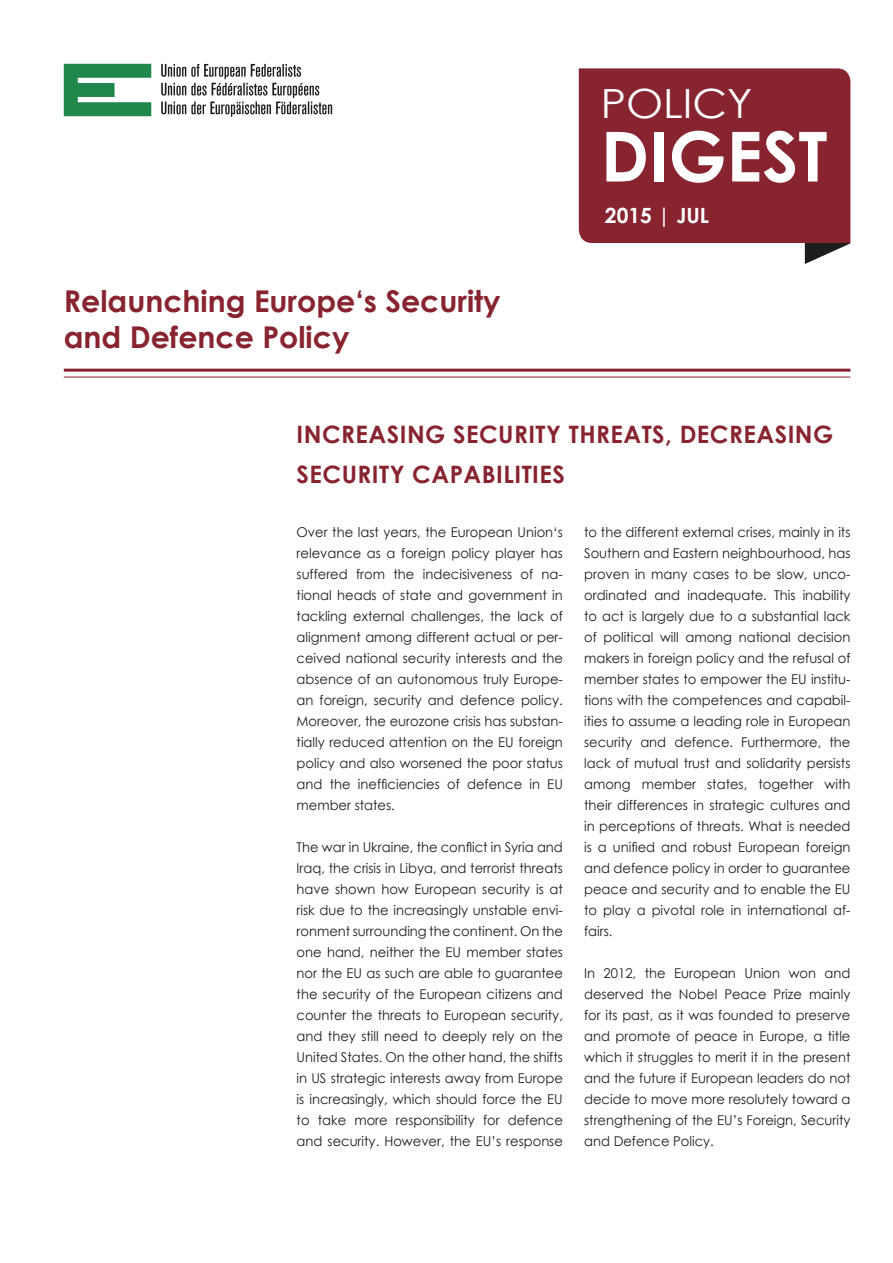
<style>
.page{position:relative;width:893px;height:1263px;background:#fff}
.page>*{position:absolute;margin:0;border:0;box-sizing:border-box;transform-origin:0 0}
.t1{font:700 69.15px "Century Gothic";color:#fff}
.t2{font:40.35px "Century Gothic";color:#fff;scale:1.06 1}
.t3{font:700 30px/36px "Century Gothic";color:#882330}
.Headline{font:700 24px/40.5px "Century Gothic";letter-spacing:.02em;color:#882330}
.t4{font:700 21px "Century Gothic";color:#fff}
.running_text{font:13.5px/21px "Century Gothic";color:#1d1d1b;text-align:justify}
</style>
<div class="page">
<hr style="left:64px;top:377px;width:786px;height:1px;background:#882330">
<hr style="left:64px;top:369px;width:786px;height:3px;background:#882330">
<svg style="left:64px;top:64px;width:87px;height:52px"></svg>
<svg style="left:161px;top:64px;width:171px;height:53px"></svg>
<svg style="left:805px;top:243px;width:45px;height:21px"></svg>
<div style="left:579px;top:68px;width:271px;height:175px;background:#882330"></div>
<p class="t3" style="left:64px;top:282px;width:438px">Relaunching Europe‘s Security and Defence Policy</p>
<p class="t2" style="left:601px;top:75px;width:145px">POLICY</p>
<p class="t1" style="left:601px;top:104px;width:228px">DIGEST</p>
<p class="t4" style="left:605px;top:199px;width:106px">2015 | JUL</p>
<p class="Headline" style="left:297px;top:412px;width:538px">INCREASING SECURITY THREATS, DECREASING<br>SECURITY CAPABILITIES</p>
<p class="running_text" style="left:297px;top:521px;width:268px">Over the last years, the European Union‘s relevance as a foreign policy player has suffered from the indecisiveness of na&shy;tional heads of state and government in tackling external challenges, the lack of alignment among different actual or per&shy;ceived national security interests and the absence of an autonomous truly Europe&shy;an foreign, security and defence policy.<br>Moreover, the eurozone crisis has substan&shy;tially reduced attention on the EU foreign policy and also worsened the poor status and the inefficiencies of defence in EU member states.</p>
<p class="running_text" style="left:297px;top:836px;width:268px">The war in Ukraine, the conflict in Syria and Iraq, the crisis in Libya, and terrorist threats have shown how European security is at risk due to the increasingly unstable envi&shy;ronment surrounding the continent. On the one hand, neither the EU member states nor the EU as such are able to guarantee the security of the European citizens and counter the threats to European security, and they still need to deeply rely on the United States. On the other hand, the shifts in US strategic interests away from Europe is increasingly, which should force the EU to take more responsibility for defence and security. However, the EU’s response</p>
<p class="running_text" style="left:584px;top:521px;width:268px">to the different external crises, mainly in its Southern and Eastern neighbourhood, has proven in many cases to be slow, unco&shy;ordinated and inadequate. This inability to act is largely due to a substantial lack of political will among national decision makers in foreign policy and the refusal of member states to empower the EU institu&shy;tions with the competences and capabil&shy;ities to assume a leading role in European security and defence. Furthermore, the lack of mutual trust and solidarity persists among member states, together with their differences in strategic cultures and in perceptions of threats. What is needed is a unified and robust European foreign and defence policy in order to guarantee peace and security and to enable the EU to play a pivotal role in international af&shy;fairs.</p>
<p class="running_text" style="left:584px;top:962px;width:268px">In 2012, the European Union won and deserved the Nobel Peace Prize mainly for its past, as it was founded to preserve and promote of peace in Europe, a title which it struggles to merit it in the present and the future if European leaders do not decide to move more resolutely toward a strengthening of the EU’s Foreign, Security and Defence Policy.</p>
</div>
